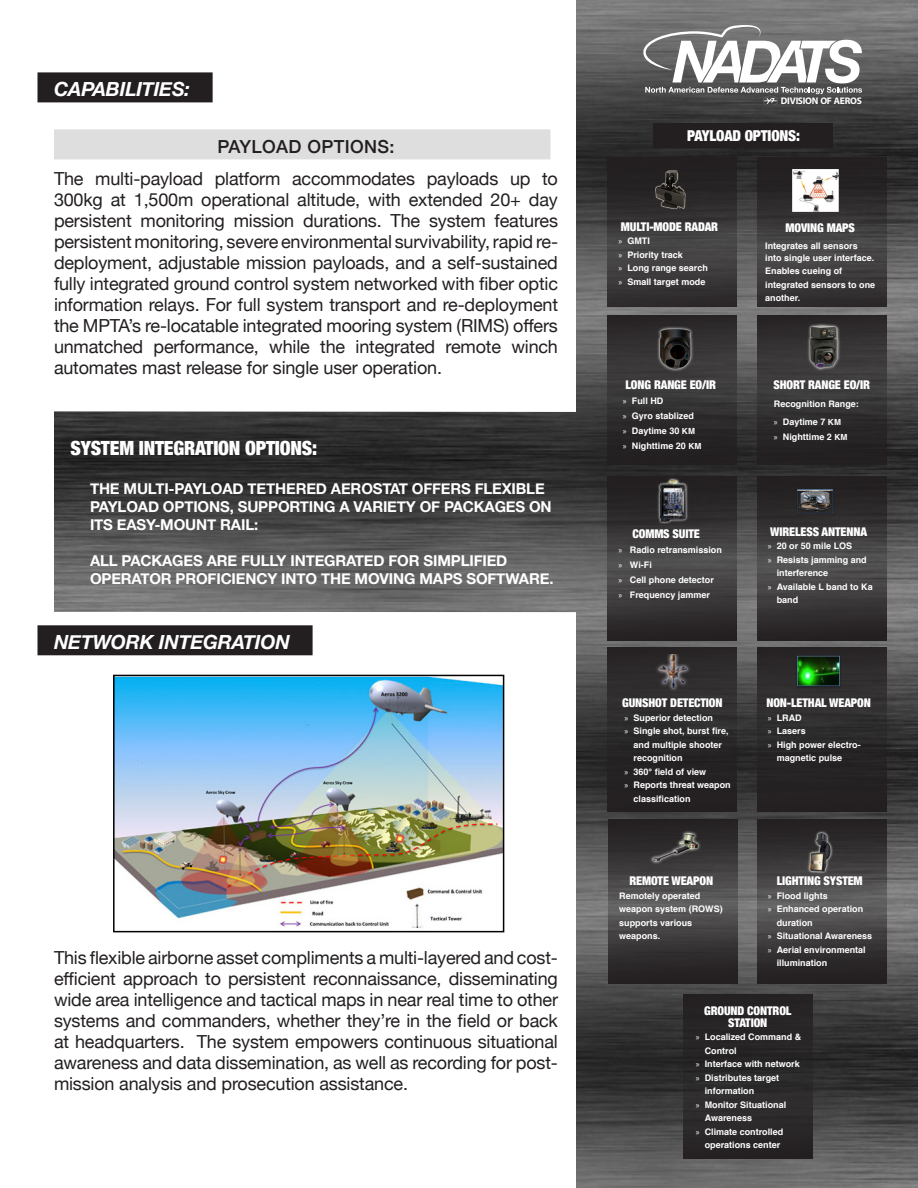
<style>
.page{position:relative;width:918px;height:1188px;background:#fff}
.page>*{position:absolute;margin:0;border:0;box-sizing:border-box;transform-origin:0 0}
.main_sub_title_01{font:italic 700 19.5px "Helvetica Neue";letter-spacing:-.01em;color:#fff}
.Main_title_02_whiteT{font:900 condensed 19.5px "Helvetica Neue";letter-spacing:-.01em;color:#fff}
.normal_style_01{font:18px/21px "Helvetica Neue";letter-spacing:-.01em;color:#231f20;text-align:justify}
.main_sub2_title{font:500 18px "Helvetica Neue";letter-spacing:.02em;color:#231f20}
.normal_style_02_whit{font:700 15px/18px "Helvetica Neue";letter-spacing:-.01em;color:#fff}
.t1{font:900 condensed 15px "Helvetica Neue";letter-spacing:-.01em;color:#fff}
.main_title_smaller_w{font:900 condensed 12px "Helvetica Neue";letter-spacing:-.01em;color:#fff}
.t2{font:700 9.6px "Myriad Pro";letter-spacing:-.02em;color:#fff}
.bullet_style_smaller{font:700 9px/13.5px "Helvetica";color:#fff}
.NObullet_style_small{font:700 9px "Helvetica";color:#fff}
.s1{font-family:"Myriad Pro";font-weight:400}
.s2{font-size:8.4px}
</style>
<div class="page">
<img style="left:54px;top:0;width:864px;height:1188px">
<div style="left:38px;top:72px;width:175px;height:30px;background:#231f20"></div>
<div style="left:54px;top:129px;width:496px;height:30px;background:#dedede"></div>
<div style="left:38px;top:625px;width:275px;height:30px;background:#231f20"></div>
<img style="left:116px;top:678px;width:385px;height:251px">
<div style="left:113px;top:675px;width:391px;height:257px;border:2px solid #000"></div>
<svg style="left:608px;top:157px;width:129px;height:150px"></svg>
<svg style="left:608px;top:315px;width:129px;height:150px"></svg>
<svg style="left:608px;top:476px;width:129px;height:164px"></svg>
<svg style="left:609px;top:819px;width:129px;height:165px"></svg>
<svg style="left:757px;top:819px;width:129px;height:165px"></svg>
<div style="left:684px;top:994px;width:129px;height:165px;background:#282626"></div>
<svg style="left:757px;top:157px;width:129px;height:150px"></svg>
<svg style="left:757px;top:315px;width:129px;height:150px"></svg>
<svg style="left:757px;top:476px;width:129px;height:164px"></svg>
<div style="left:757px;top:647px;width:129px;height:165px;background:#292728"></div>
<div style="left:608px;top:647px;width:129px;height:165px;background:#282626"></div>
<img style="left:648px;top:166px;width:43px;height:46px">
<img style="left:655px;top:473px;width:36px;height:54px">
<img style="left:655px;top:327px;width:41px;height:45px">
<img style="left:806px;top:324px;width:37px;height:51px">
<img style="left:644px;top:829px;width:62px;height:40px">
<img style="left:804px;top:828px;width:31px;height:49px">
<img style="left:795px;top:489px;width:41px;height:28px">
<img style="left:797px;top:655px;width:45px;height:35px">
<img style="left:649px;top:655px;width:52px;height:36px">
<img style="left:792px;top:170px;width:47px;height:42px">
<svg style="left:643px;top:22px;width:219px;height:83px"></svg>
<div style="left:653px;top:123px;width:180px;height:25px;background:#231f20"></div>
<p class="main_sub_title_01" style="left:54px;top:74px;width:137px">CAPABILITIES:</p>
<p class="main_sub2_title" style="left:217px;top:133px;width:179px">PAYLOAD OPTIONS:</p>
<p class="normal_style_01" style="left:54px;top:169px;width:506px">The multi-payload platform accommodates payloads up to 300kg at 1,500m operational altitude, with extended 20+ day persistent monitoring mission durations. The system features persistent monitoring, severe environmental survivability, rapid re&shy;deployment, adjustable mission payloads, and a self-sustained fully integrated ground control system networked with fiber optic information relays. For full system transport and re-deployment the MPTA’s re-locatable integrated mooring system (RIMS) offers unmatched performance, while the integrated remote winch automates mast release for single user operation.</p>
<p class="Main_title_02_whiteT" style="left:70px;top:432px;width:248px">SYSTEM INTEGRATION OPTIONS:</p>
<p class="normal_style_02_whit" style="left:90px;top:480px;width:463px">THE MULTI-PAYLOAD TETHERED AEROSTAT OFFERS FLEXIBLE<br>PAYLOAD OPTIONS, SUPPORTING A VARIETY OF PACKAGES ON<br>ITS EASY-MOUNT RAIL:</p>
<p class="normal_style_02_whit" style="left:90px;top:552px;width:465px">ALL PACKAGES ARE FULLY INTEGRATED FOR SIMPLIFIED<br>OPERATOR PROFICIENCY INTO THE MOVING MAPS SOFTWARE.</p>
<p class="main_sub_title_01" style="left:54px;top:627px;width:237px">NETWORK INTEGRATION</p>
<p class="normal_style_01" style="left:54px;top:948px;width:506px">This flexible airborne asset compliments a multi-layered and cost&shy;efficient approach to persistent reconnaissance, disseminating wide area intelligence and tactical maps in near real time to other systems and commanders, whether they’re in the field or back at headquarters. The system empowers continuous situational awareness and data dissemination, as well as recording for post&shy;mission analysis and prosecution assistance.</p>
<p class="t2" style="left:781px;top:94px;width:83px">DIVISION OF AEROS</p>
<p class="t1" style="left:687px;top:123px;width:114px">PAYLOAD OPTIONS:</p>
<p class="main_title_smaller_w" style="left:621px;top:217px;width:99px">MULTI-MODE RADAR</p>
<p class="bullet_style_smaller" style="left:618px;top:234px;width:33px"><span class="s1">»</span> GMTI</p>
<p class="bullet_style_smaller" style="left:618px;top:248px;width:66px"><span class="s1">»</span> Priority track</p>
<p class="bullet_style_smaller" style="left:618px;top:261px;width:91px"><span class="s1">»</span> Long range search</p>
<p class="bullet_style_smaller" style="left:618px;top:275px;width:89px"><span class="s1">»</span> Small target mode</p>
<p class="main_title_smaller_w" style="left:625px;top:375px;width:92px">LONG RANGE EO/IR</p>
<p class="bullet_style_smaller" style="left:623px;top:394px;width:42px"><span class="s1">»</span> Full HD</p>
<p class="bullet_style_smaller" style="left:623px;top:409px;width:73px"><span class="s1">»</span> Gyro stablized</p>
<p class="bullet_style_smaller" style="left:623px;top:424px;width:74px"><span class="s1">»</span> Daytime 30 <span class="s2">KM</span></p>
<p class="bullet_style_smaller" style="left:623px;top:439px;width:80px"><span class="s1">»</span> Nighttime 20 <span class="s2">KM</span></p>
<p class="main_title_smaller_w" style="left:632px;top:524px;width:69px">COMMS SUITE</p>
<p class="bullet_style_smaller" style="left:618px;top:544px;width:105px"><span class="s1">»</span> Radio retransmission</p>
<p class="bullet_style_smaller" style="left:618px;top:559px;width:35px"><span class="s1">»</span> Wi-Fi</p>
<p class="bullet_style_smaller" style="left:618px;top:574px;width:97px"><span class="s1">»</span> Cell phone detector</p>
<p class="bullet_style_smaller" style="left:618px;top:589px;width:93px"><span class="s1">»</span> Frequency jammer</p>
<p class="main_title_smaller_w" style="left:786px;top:218px;width:71px">MOVING MAPS</p>
<p class="bullet_style_smaller" style="left:765px;top:240px;width:111px;line-height:12px">Integrates all sensors into single user interface.</p>
<p class="bullet_style_smaller" style="left:765px;top:264px;width:112px">Enables cueing of integrated sensors to one another.</p>
<p class="main_title_smaller_w" style="left:773px;top:375px;width:98px">SHORT RANGE EO/IR</p>
<p class="NObullet_style_small" style="left:774px;top:396px;width:87px">Recognition Range:</p>
<p class="bullet_style_smaller" style="left:774px;top:415px;width:69px"><span class="s1">»</span> Daytime 7 <span class="s2">KM</span></p>
<p class="bullet_style_smaller" style="left:774px;top:430px;width:75px"><span class="s1">»</span> Nighttime 2 <span class="s2">KM</span></p>
<p class="main_title_smaller_w" style="left:770px;top:521px;width:98px">WIRELESS ANTENNA</p>
<p class="bullet_style_smaller" style="left:768px;top:539px;width:86px"><span class="s1">»</span> 20 or 50 mile LOS</p>
<p class="bullet_style_smaller" style="left:777px;top:553px;width:92px;text-indent:-9px"><span class="s1">»</span> Resists jamming and interference</p>
<p class="bullet_style_smaller" style="left:777px;top:580px;width:98px;text-indent:-9px"><span class="s1">»</span> Available L band to Ka band</p>
<p class="main_title_smaller_w" style="left:622px;top:693px;width:102px">GUNSHOT DETECTION</p>
<p class="bullet_style_smaller" style="left:625px;top:711px;width:90px"><span class="s1">»</span> Superior detection</p>
<p class="bullet_style_smaller" style="left:634px;top:724px;width:97px;text-indent:-9px"><span class="s1">»</span> Single shot, burst fire, and multiple shooter recognition</p>
<p class="bullet_style_smaller" style="left:625px;top:765px;width:83px"><span class="s1">»</span> 360° field of view</p>
<p class="bullet_style_smaller" style="left:634px;top:778px;width:99px;text-indent:-9px"><span class="s1">»</span> Reports threat weapon classification</p>
<p class="main_title_smaller_w" style="left:766px;top:693px;width:106px">NON-LETHAL WEAPON</p>
<p class="bullet_style_smaller" style="left:768px;top:711px;width:35px"><span class="s1">»</span> LRAD</p>
<p class="bullet_style_smaller" style="left:768px;top:724px;width:40px"><span class="s1">»</span> Lasers</p>
<p class="bullet_style_smaller" style="left:777px;top:738px;width:86px;text-indent:-9px"><span class="s1">»</span> High power electro&shy;magnetic pulse</p>
<p class="main_title_smaller_w" style="left:629px;top:871px;width:85px">REMOTE WEAPON</p>
<p class="NObullet_style_small" style="left:619px;top:888px;width:83px">Remotely operated</p>
<p class="NObullet_style_small" style="left:619px;top:902px;width:105px">weapon system (ROWS)</p>
<p class="NObullet_style_small" style="left:619px;top:915px;width:75px">supports various</p>
<p class="NObullet_style_small" style="left:619px;top:929px;width:43px">weapons.</p>
<p class="main_title_smaller_w" style="left:777px;top:871px;width:87px">LIGHTING SYSTEM</p>
<p class="bullet_style_smaller" style="left:768px;top:889px;width:62px"><span class="s1">»</span> Flood lights</p>
<p class="bullet_style_smaller" style="left:777px;top:903px;width:88px;text-indent:-9px"><span class="s1">»</span> Enhanced operation duration</p>
<p class="bullet_style_smaller" style="left:768px;top:930px;width:106px"><span class="s1">»</span> Situational Awareness</p>
<p class="bullet_style_smaller" style="left:777px;top:943px;width:91px;text-indent:-9px"><span class="s1">»</span> Aerial environmental illumination</p>
<p class="main_title_smaller_w" style="left:704px;top:1001px;width:89px">GROUND CONTROL</p>
<p class="main_title_smaller_w" style="left:728px;top:1013px;width:41px">STATION</p>
<p class="bullet_style_smaller" style="left:705px;top:1031px;width:98px;text-indent:-9px"><span class="s1">»</span> Localized Command &amp;<br>Control</p>
<p class="bullet_style_smaller" style="left:696px;top:1058px;width:106px"><span class="s1">»</span> Interface with network</p>
<p class="bullet_style_smaller" style="left:705px;top:1071px;width:76px;text-indent:-9px"><span class="s1">»</span> Distributes target information</p>
<p class="bullet_style_smaller" style="left:705px;top:1098px;width:83px;text-indent:-9px"><span class="s1">»</span> Monitor Situational<br>Awareness</p>
<p class="bullet_style_smaller" style="left:705px;top:1125px;width:80px;text-indent:-9px"><span class="s1">»</span> Climate controlled operations center</p>
</div>
